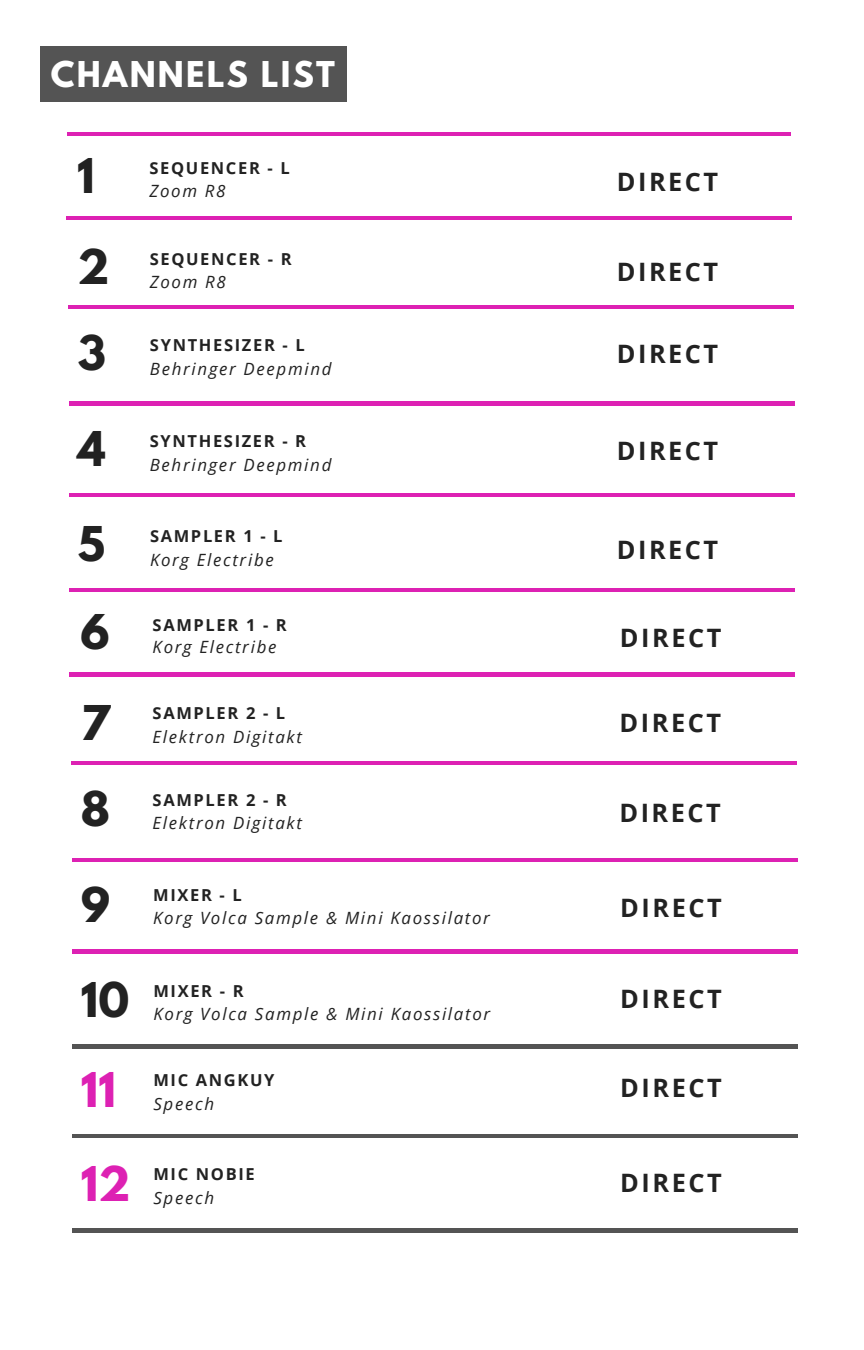
<style>
.page{position:relative;width:864px;height:1350px;background:#fff}
.page>*{position:absolute;margin:0;border:0;box-sizing:border-box;transform-origin:0 0}
.t1{font:700 42.52px "League Spartan";color:#222}
.t2{font:700 42.52px "League Spartan";color:#dd21b3}
.t3{font:700 31.5px "League Spartan";letter-spacing:.07em;color:#fff}
.t4{font:700 25.43px "Open Sans";letter-spacing:.1em;color:#222}
.t5{font:italic 16.88px "Open Sans";letter-spacing:.1em;color:#222}
.t6{font:700 16.43px "Open Sans";letter-spacing:.1em;color:#222}
</style>
<div class="page">
<div style="left:41px;top:47px;width:306px;height:55px;background:#545454"></div>
<hr style="left:66px;top:216px;width:726px;height:4px;background:#dd21b3">
<hr style="left:67px;top:132px;width:724px;height:3px;background:#dd21b3">
<hr style="left:68px;top:305px;width:725px;height:4px;background:#dd21b3">
<hr style="left:69px;top:402px;width:726px;height:3px;background:#dd21b3">
<hr style="left:69px;top:493px;width:726px;height:4px;background:#dd21b3">
<hr style="left:69px;top:673px;width:726px;height:3px;background:#dd21b3">
<hr style="left:71px;top:588px;width:723px;height:4px;background:#dd21b3">
<hr style="left:71px;top:762px;width:726px;height:3px;background:#dd21b3">
<hr style="left:73px;top:858px;width:725px;height:4px;background:#dd21b3">
<hr style="left:73px;top:950px;width:725px;height:3px;background:#dd21b3">
<hr style="left:73px;top:1045px;width:725px;height:3px;background:#545454">
<hr style="left:73px;top:1134px;width:725px;height:4px;background:#545454">
<hr style="left:73px;top:1229px;width:725px;height:3px;background:#545454">
<p class="t3" style="left:51px;top:58px;width:286px">CHANNELS LIST</p>
<p class="t1" style="left:77px;top:154px;width:19px">1</p>
<p class="t6" style="left:149px;top:157px;width:142px">SEQUENCER - L</p>
<p class="t5" style="left:149px;top:179px;width:78px">Zoom R8</p>
<p class="t1" style="left:78px;top:245px;width:33px">2</p>
<p class="t6" style="left:150px;top:248px;width:143px">SEQUENCER - R</p>
<p class="t5" style="left:150px;top:270px;width:78px">Zoom R8</p>
<p class="t1" style="left:78px;top:332px;width:30px">3</p>
<p class="t6" style="left:150px;top:334px;width:156px">SYNTHESIZER - L</p>
<p class="t5" style="left:150px;top:357px;width:183px">Behringer Deepmind</p>
<p class="t1" style="left:78px;top:427px;width:30px">4</p>
<p class="t6" style="left:150px;top:430px;width:158px">SYNTHESIZER - R</p>
<p class="t5" style="left:150px;top:453px;width:183px">Behringer Deepmind</p>
<p class="t1" style="left:78px;top:523px;width:29px">5</p>
<p class="t6" style="left:150px;top:525px;width:134px">SAMPLER 1 - L</p>
<p class="t5" style="left:150px;top:548px;width:125px">Korg Electribe</p>
<p class="t1" style="left:80px;top:611px;width:31px">6</p>
<p class="t6" style="left:153px;top:613px;width:136px">SAMPLER 1 - R</p>
<p class="t5" style="left:153px;top:635px;width:125px">Korg Electribe</p>
<p class="t1" style="left:81px;top:702px;width:31px">7</p>
<p class="t6" style="left:153px;top:702px;width:134px">SAMPLER 2 - L</p>
<p class="t5" style="left:153px;top:725px;width:151px">Elektron Digitakt</p>
<p class="t1" style="left:81px;top:788px;width:31px">8</p>
<p class="t6" style="left:153px;top:788px;width:136px">SAMPLER 2 - R</p>
<p class="t5" style="left:153px;top:811px;width:151px">Elektron Digitakt</p>
<p class="t1" style="left:81px;top:884px;width:31px">9</p>
<p class="t6" style="left:153px;top:884px;width:90px">MIXER - L</p>
<p class="t5" style="left:153px;top:906px;width:338px">Korg Volca Sample &amp; Mini Kaossilator</p>
<p class="t1" style="left:81px;top:979px;width:50px">10</p>
<p class="t6" style="left:153px;top:979px;width:92px">MIXER - R</p>
<p class="t5" style="left:153px;top:1002px;width:338px">Korg Volca Sample &amp; Mini Kaossilator</p>
<p class="t2" style="left:81px;top:1068px;width:37px">11</p>
<p class="t6" style="left:153px;top:1068px;width:123px">MIC ANGKUY</p>
<p class="t5" style="left:153px;top:1091px;width:62px">Speech</p>
<p class="t2" style="left:81px;top:1163px;width:51px">12</p>
<p class="t6" style="left:153px;top:1163px;width:103px">MIC NOBIE</p>
<p class="t5" style="left:153px;top:1186px;width:62px">Speech</p>
<p class="t4" style="left:617px;top:164px;width:103px">DIRECT</p>
<p class="t4" style="left:617px;top:254px;width:103px">DIRECT</p>
<p class="t4" style="left:617px;top:335px;width:103px">DIRECT</p>
<p class="t4" style="left:617px;top:433px;width:103px">DIRECT</p>
<p class="t4" style="left:617px;top:532px;width:103px">DIRECT</p>
<p class="t4" style="left:620px;top:620px;width:103px">DIRECT</p>
<p class="t4" style="left:620px;top:705px;width:103px">DIRECT</p>
<p class="t4" style="left:619px;top:795px;width:103px">DIRECT</p>
<p class="t4" style="left:620px;top:890px;width:103px">DIRECT</p>
<p class="t4" style="left:620px;top:981px;width:103px">DIRECT</p>
<p class="t4" style="left:620px;top:1070px;width:103px">DIRECT</p>
<p class="t4" style="left:620px;top:1165px;width:103px">DIRECT</p>
</div>
